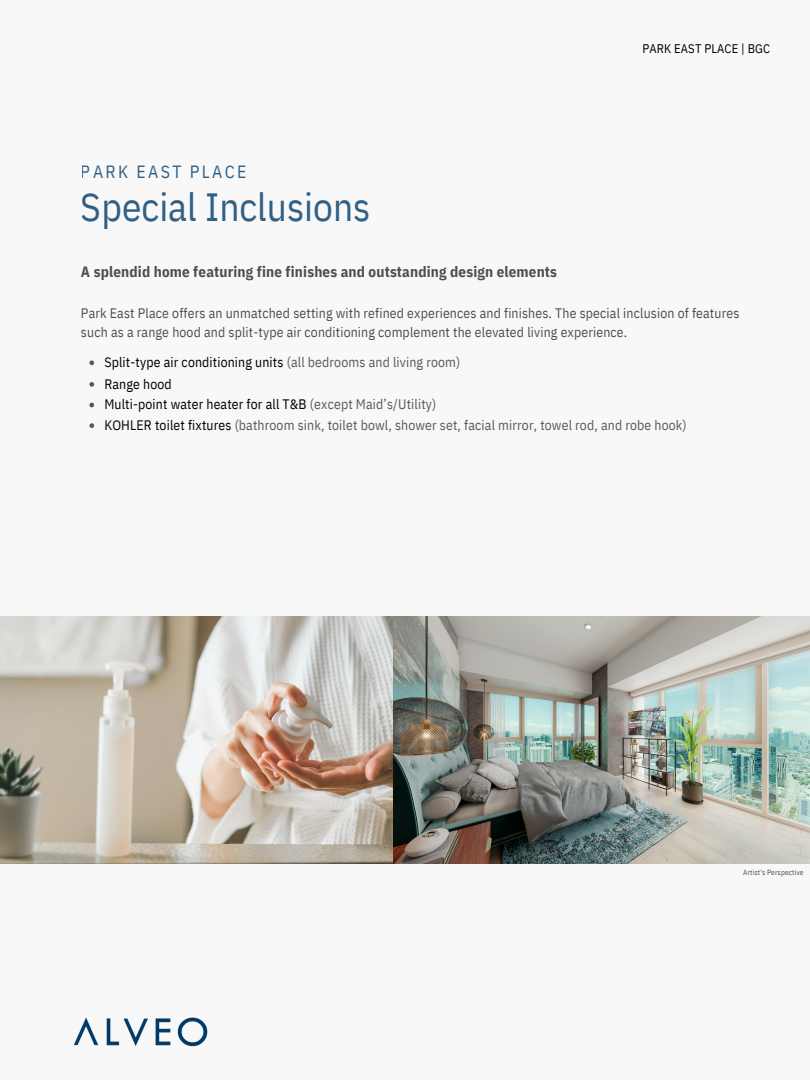
<style>
.page{position:relative;width:810px;height:1080px;background:#f8f8f8}
.page>*{position:absolute;margin:0;border:0;box-sizing:border-box;transform-origin:0 0}
.t1{font:39.25px "IBM Plex Sans Cond";color:#003a69}
.t2{font:17.75px "IBM Plex Sans Cond";letter-spacing:.13em;color:#003a69}
.t3{font:700 15px "IBM Plex Sans Cond";letter-spacing:.01em;color:#4d4e53}
.t4{font:13.75px/18.8px "IBM Plex Sans Cond";letter-spacing:.01em;color:#4d4e53}
.t5{font:13.75px "IBM Plex Sans Cond";letter-spacing:.01em;color:#000}
.t6{font:13.75px "IBM Plex Sans Cond";letter-spacing:.01em;color:#58595b}
.t7{font:12.5px "IBM Plex Sans Cond";letter-spacing:.01em;color:#000}
.t8{font:7.5px "IBM Plex Sans Cond";letter-spacing:.01em;color:#4d4e53}
.s1{color:#58595b}
.s2{color:#000}
</style>
<div class="page">
<img style="left:0;top:616px;width:810px;height:248px">
<img style="left:73px;top:1017px;width:135px;height:30px">
<svg style="left:89px;top:360px;width:5px;height:5px"></svg>
<svg style="left:89px;top:382px;width:5px;height:5px"></svg>
<svg style="left:89px;top:403px;width:5px;height:4px"></svg>
<svg style="left:89px;top:423px;width:5px;height:5px"></svg>
<p class="t2" style="left:81px;top:160px;width:167px">PARK EAST PLACE</p>
<h1 class="t1" style="left:81px;top:181px;width:291px">Special Inclusions</h1>
<h2 class="t7" style="left:642px;top:40px;width:129px">PARK EAST PLACE | BGC</h2>
<h3 class="t3" style="left:81px;top:262px;width:478px">A splendid home featuring fine finishes and outstanding design elements</h3>
<p class="t4" style="left:81px;top:304px;width:660px">Park East Place offers an unmatched setting with refined experiences and finishes. The special inclusion of features such as a range hood and split-type air conditioning complement the elevated living experience.</p>
<p class="t5" style="left:104px;top:353px;width:358px">Split-type air conditioning units <span class="s1">(all bedrooms and living room)</span></p>
<p class="t5" style="left:104px;top:375px;width:69px">Range hood</p>
<p class="t5" style="left:104px;top:395px;width:334px">Multi-point water heater for all T&amp;B <span class="s1">(except Maid’s/Utility)</span></p>
<p class="t6" style="left:104px;top:416px;width:584px"><span class="s2">KOHLER toilet fixtures</span> (bathroom sink, toilet bowl, shower set, facial mirror, towel rod, and robe hook)</p>
<p class="t8" style="left:743px;top:867px;width:62px">Artist's Perspective</p>
</div>
